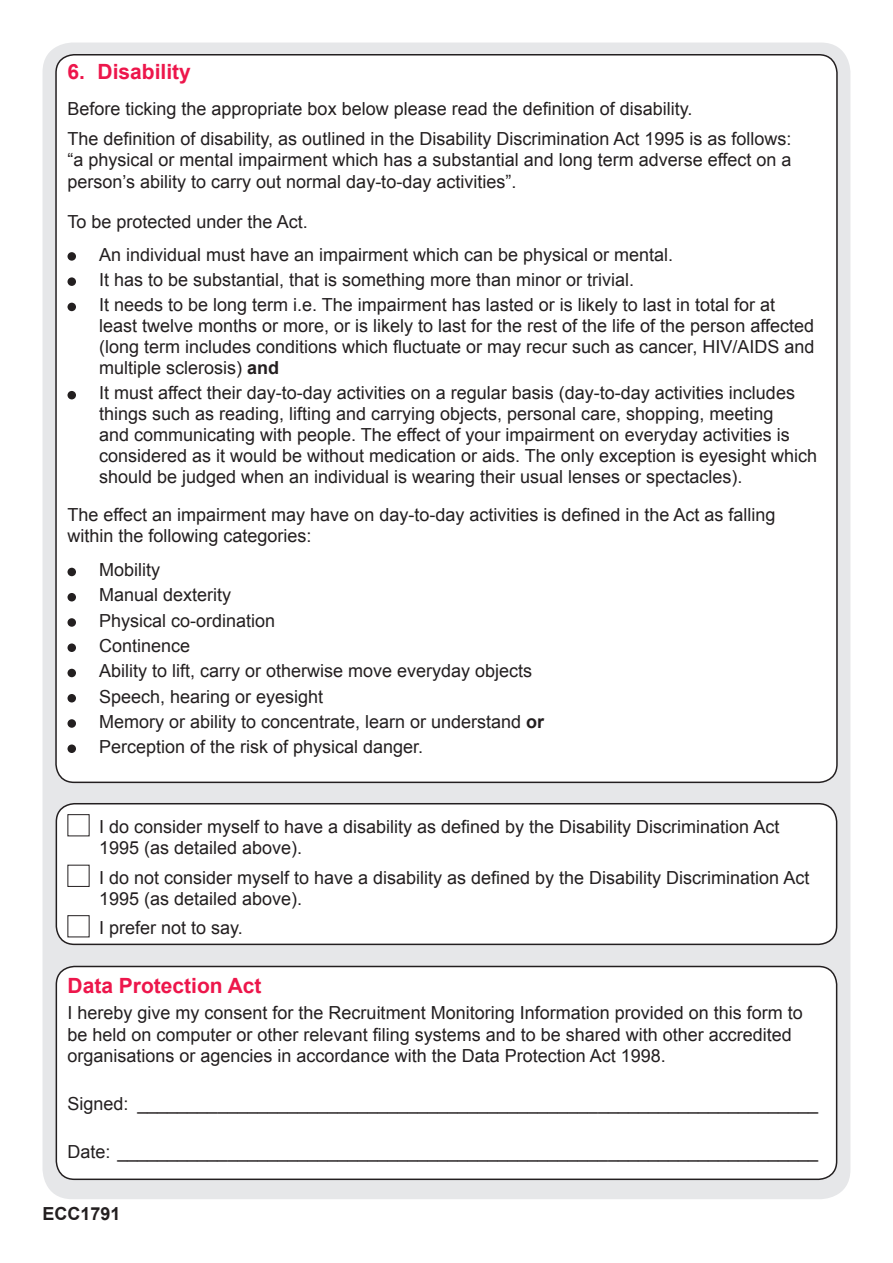
<style>
.page{position:relative;width:893px;height:1263px;background:#fff}
.page>*{position:absolute;margin:0;border:0;box-sizing:border-box;transform-origin:0 0}
.Bullets_manual{font:700 21px "Arial";color:#ed164b}
.HEADING_1_ARIAL{font:700 21px "Arial";color:#ed164b}
.Bullets_manual-2{font:18px/21px "Arial";color:#231f20}
.HEADING_1_ARIAL-2{font:18px/21.6px "Arial";color:#231f20;text-align:justify}
.HEADING_1_ARIAL-3{font:700 18px "Arial";color:#231f20}
.s1{font-weight:700}
</style>
<div class="page">
<div style="left:43px;top:43px;width:807px;height:1156px;background:#e6e7e9;border-radius:30px"></div>
<div style="left:56px;top:55px;width:781px;height:727px;background:#fff;border-radius:18px"></div>
<div style="left:56px;top:804px;width:781px;height:140px;background:#fff;border-radius:18px"></div>
<div style="left:56px;top:803px;width:781px;height:142px;border:2px solid #231f20;border-radius:18px"></div>
<div style="left:56px;top:966px;width:781px;height:213px;background:#fff;border-radius:18px"></div>
<div style="left:56px;top:966px;width:781px;height:214px;border:2px solid #231f20;border-radius:18px"></div>
<div style="left:67px;top:252px;width:9px;height:9px;background:#231f20;border-radius:50%"></div>
<div style="left:67px;top:277px;width:9px;height:9px;background:#231f20;border-radius:50%"></div>
<div style="left:67px;top:303px;width:9px;height:8px;background:#231f20;border-radius:50%"></div>
<div style="left:67px;top:391px;width:9px;height:8px;background:#231f20;border-radius:50%"></div>
<div style="left:67px;top:568px;width:9px;height:8px;background:#231f20;border-radius:50%"></div>
<div style="left:67px;top:593px;width:9px;height:8px;background:#231f20;border-radius:50%"></div>
<div style="left:67px;top:618px;width:9px;height:9px;background:#231f20;border-radius:50%"></div>
<div style="left:67px;top:643px;width:9px;height:9px;background:#231f20;border-radius:50%"></div>
<div style="left:67px;top:669px;width:9px;height:8px;background:#231f20;border-radius:50%"></div>
<div style="left:67px;top:694px;width:9px;height:8px;background:#231f20;border-radius:50%"></div>
<div style="left:67px;top:719px;width:9px;height:9px;background:#231f20;border-radius:50%"></div>
<div style="left:67px;top:744px;width:9px;height:9px;background:#231f20;border-radius:50%"></div>
<p class="HEADING_1_ARIAL" style="left:68px;top:58px;width:125px">6. Disability</p>
<p class="HEADING_1_ARIAL-2" style="left:68px;top:98px;width:627px">Before ticking the appropriate box below please read the definition of disability.</p>
<p class="HEADING_1_ARIAL-2" style="left:68px;top:128px;width:726px">The definition of disability, as outlined in the Disability Discrimination Act 1995 is as follows: “a physical or mental impairment which has a substantial and long term adverse effect on a person’s ability to carry out normal day-to-day activities”.</p>
<p class="HEADING_1_ARIAL-2" style="left:68px;top:211px;width:242px">To be protected under the Act.</p>
<p class="Bullets_manual-2" style="left:99px;top:244px;width:576px">An individual must have an impairment which can be physical or mental.</p>
<p class="Bullets_manual-2" style="left:99px;top:269px;width:537px">It has to be substantial, that is something more than minor or trivial.</p>
<p class="Bullets_manual-2" style="left:99px;top:295px;width:717px">It needs to be long term i.e. The impairment has lasted or is likely to last in total for at least twelve months or more, or is likely to last for the rest of the life of the person affected (long term includes conditions which fluctuate or may recur such as cancer, HIV/AIDS and multiple sclerosis) <span class="s1">and</span></p>
<p class="Bullets_manual-2" style="left:99px;top:383px;width:720px">It must affect their day-to-day activities on a regular basis (day-to-day activities includes things such as reading, lifting and carrying objects, personal care, shopping, meeting<br>and communicating with people. The effect of your impairment on everyday activities is considered as it would be without medication or aids. The only exception is eyesight which should be judged when an individual is wearing their usual lenses or spectacles).</p>
<p class="Bullets_manual-2" style="left:68px;top:505px;width:710px">The effect an impairment may have on day-to-day activities is defined in the Act as falling within the following categories:</p>
<p class="Bullets_manual-2" style="left:99px;top:560px;width:63px">Mobility</p>
<p class="Bullets_manual-2" style="left:99px;top:585px;width:134px">Manual dexterity</p>
<p class="Bullets_manual-2" style="left:99px;top:610px;width:178px">Physical co-ordination</p>
<p class="Bullets_manual-2" style="left:99px;top:635px;width:93px">Continence</p>
<p class="Bullets_manual-2" style="left:99px;top:661px;width:435px">Ability to lift, carry or otherwise move everyday objects</p>
<p class="Bullets_manual-2" style="left:99px;top:686px;width:226px">Speech, hearing or eyesight</p>
<p class="Bullets_manual-2" style="left:99px;top:711px;width:447px">Memory or ability to concentrate, learn or understand <span class="s1">or</span></p>
<p class="Bullets_manual-2" style="left:99px;top:736px;width:326px">Perception of the risk of physical danger.</p>
<p class="Bullets_manual-2" style="left:99px;top:817px;width:682px">I do consider myself to have a disability as defined by the Disability Discrimination Act<br>1995 (as detailed above).</p>
<p class="Bullets_manual-2" style="left:99px;top:867px;width:712px">I do not consider myself to have a disability as defined by the Disability Discrimination Act<br>1995 (as detailed above).</p>
<p class="Bullets_manual-2" style="left:99px;top:918px;width:145px">I prefer not to say.</p>
<p class="Bullets_manual" style="left:68px;top:972px;width:196px">Data Protection Act</p>
<p class="Bullets_manual-2" style="left:68px;top:1002px;width:737px;line-height:21.6px">I hereby give my consent for the Recruitment Monitoring Information provided on this form to be held on computer or other relevant filing systems and to be shared with other accredited organisations or agencies in accordance with the Data Protection Act 1998.</p>
<p class="Bullets_manual-2" style="left:68px;top:1094px;width:752px">Signed: ____________________________________________________________________</p>
<p class="Bullets_manual-2" style="left:68px;top:1142px;width:752px">Date: ______________________________________________________________________</p>
<p class="HEADING_1_ARIAL-3" style="left:43px;top:1202px;width:80px">ECC1791</p>
</div>
